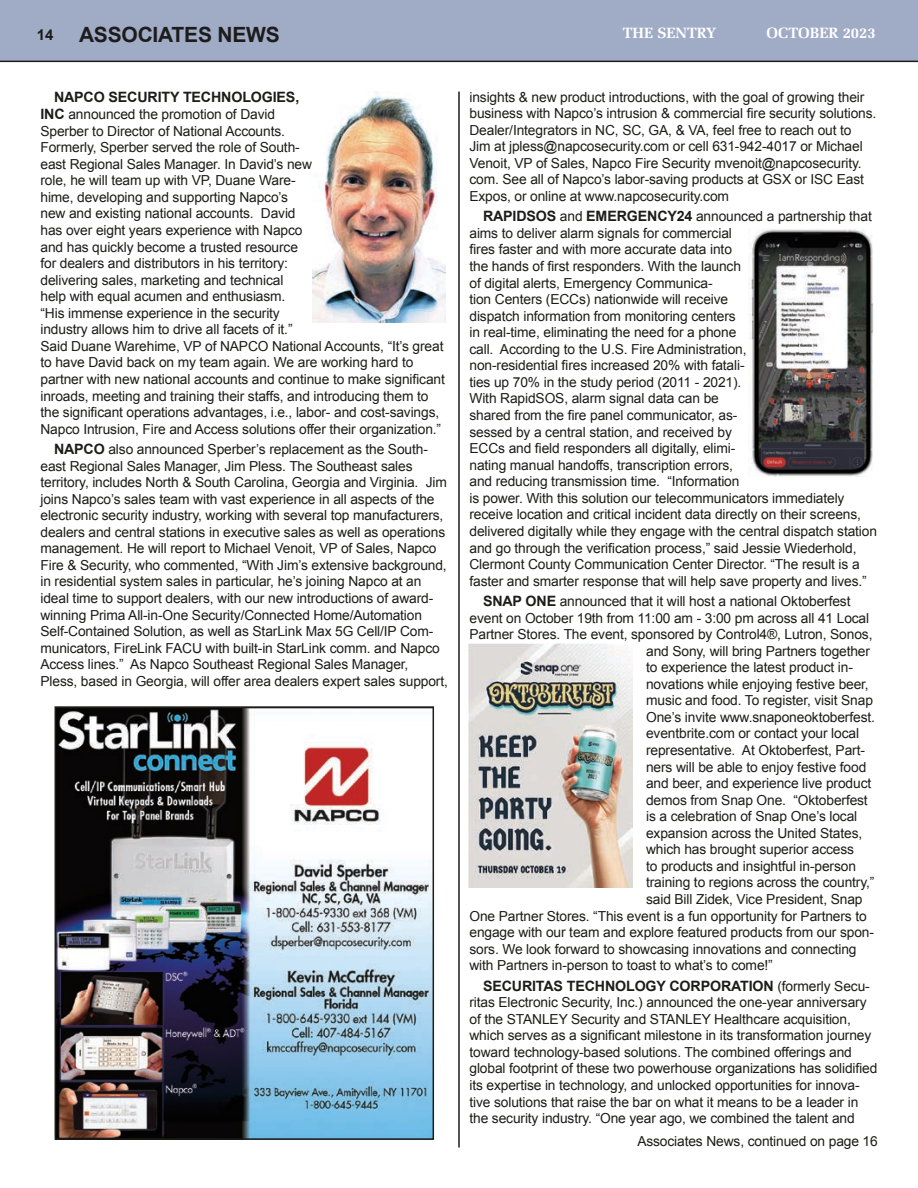
<style>
.page{position:relative;width:918px;height:1188px;background:#fff}
.page>*{position:absolute;margin:0;border:0;box-sizing:border-box;transform-origin:0 0}
.t1{font:700 21px "Arial";letter-spacing:-.01em;color:#1c1c1a}
.t2{font:700 15px "Zapf Elliptical 711 BT";color:#fff}
.t3{font:700 14.25px "Arial";letter-spacing:-.01em;color:#1c1c1a}
.t4{font:13.8px/16.5px "Arial";letter-spacing:-.01em;color:#1c1c1a}
.s1{font-size:15px}
.s2{font-weight:700;font-size:14.25px}
.s3{font-weight:400;font-size:13.8px}
</style>
<div class="page">
<div style="left:0;top:0;width:918px;height:62px;background:#a0abc6"></div>
<hr style="left:0;top:61px;width:918px;height:1px;background:#1c1c1a">
<hr style="left:458px;top:92px;width:2px;height:1056px;background:#1c1c1a">
<img style="left:58px;top:709px;width:373px;height:428px">
<div style="left:55px;top:706px;width:379px;height:434px;border:2px solid #1c1c1a"></div>
<img style="left:748px;top:229px;width:125px;height:247px">
<img style="left:313px;top:92px;width:133px;height:230px">
<img style="left:469px;top:644px;width:164px;height:244px">
<h1 class="t1" style="left:37px;top:21px;width:244px"><span class="s1">14</span> ASSOCIATES NEWS</h1>
<p class="t2" style="left:623px;top:24px;width:95px">THE SENTRY</p>
<p class="t2" style="left:767px;top:24px;width:111px">OCTOBER 2023</p>
<p class="t3" style="left:54px;top:87px;width:247px">NAPCO SECURITY TECHNOLOGIES,</p>
<p class="t4" style="left:40px;top:106px;width:406px"><span class="s2">INC</span> announced the promotion of David<br>Sperber to Director of National Accounts.<br>Formerly, Sperber served the role of South-<br>east Regional Sales Manager. In David’s new<br>role, he will team up with VP, Duane Ware-<br>hime, developing and supporting Napco’s<br>new and existing national accounts. David<br>has over eight years experience with Napco<br>and has quickly become a trusted resource<br>for dealers and distributors in his territory:<br>delivering sales, marketing and technical<br>help with equal acumen and enthusiasm.<br>“His immense experience in the security<br>industry allows him to drive all facets of it.”<br>Said Duane Warehime, VP of NAPCO National Accounts, “It’s great to have David back on my team again. We are working hard to partner with new national accounts and continue to make significant inroads, meeting and training their staffs, and introducing them to the significant operations advantages, i.e., labor- and cost-savings, Napco Intrusion, Fire and Access solutions offer their organization.”</p>
<p class="t4" style="left:40px;top:441px;width:409px;text-indent:14px"><span class="s2">NAPCO</span> also announced Sperber’s replacement as the South&shy;east Regional Sales Manager, Jim Pless. The Southeast sales territory, includes North &amp; South Carolina, Georgia and Virginia. Jim joins Napco’s sales team with vast experience in all aspects of the electronic security industry, working with several top manufacturers, dealers and central stations in executive sales as well as operations management. He will report to Michael Venoit, VP of Sales, Napco Fire &amp; Security, who commented, “With Jim’s extensive background, in residential system sales in particular, he’s joining Napco at an ideal time to support dealers, with our new introductions of award&shy;winning Prima All-in-One Security/Connected Home/Automation Self-Contained Solution, as well as StarLink Max 5G Cell/IP Com&shy;municators, FireLink FACU with built-in StarLink comm. and Napco Access lines.” As Napco Southeast Regional Sales Manager, Pless, based in Georgia, will offer area dealers expert sales support,</p>
<p class="t4" style="left:470px;top:89px;width:408px">insights &amp; new product introductions, with the goal of growing their business with Napco’s intrusion &amp; commercial fire security solutions.<br>Dealer/Integrators in NC, SC, GA, &amp; VA, feel free to reach out to<br>Jim at jpless@napcosecurity.com or cell 631-942-4017 or Michael Venoit, VP of Sales, Napco Fire Security mvenoit@napcosecurity. com. See all of Napco’s labor-saving products at GSX or ISC East Expos, or online at www.napcosecurity.com</p>
<p class="t4" style="left:469px;top:208px;width:409px;text-indent:14px"><span class="s2">RAPIDSOS</span> and <span class="s2">EMERGENCY24</span> announced a partnership that aims to deliver alarm signals for commercial<br>fires faster and with more accurate data into<br>the hands of first responders. With the launch<br>of digital alerts, Emergency Communica-<br>tion Centers (ECCs) nationwide will receive<br>dispatch information from monitoring centers<br>in real-time, eliminating the need for a phone<br>call. According to the U.S. Fire Administration,<br>non-residential fires increased 20% with fatali-<br>ties up 70% in the study period (2011 - 2021).<br>With RapidSOS, alarm signal data can be<br>shared from the fire panel communicator, as-<br>sessed by a central station, and received by<br>ECCs and field responders all digitally, elimi-<br>nating manual handoffs, transcription errors,<br>and reducing transmission time. “Information<br>is power. With this solution our telecommunicators immediately receive location and critical incident data directly on their screens, delivered digitally while they engage with the central dispatch station and go through the verification process,” said Jessie Wiederhold, Clermont County Communication Center Director. “The result is a faster and smarter response that will help save property and lives.”</p>
<p class="t4" style="left:483px;top:593px;width:369px"><span class="s2">SNAP ONE</span> announced that it will host a national Oktoberfest</p>
<p class="t4" style="left:470px;top:610px;width:401px">event on October 19th from 11:00 am - 3:00 pm across all 41 Local</p>
<p class="t4" style="left:470px;top:626px;width:405px">Partner Stores. The event, sponsored by Control4®, Lutron, Sonos,</p>
<p class="t4" style="left:646px;top:643px;width:225px">and Sony, will bring Partners together</p>
<p class="t4" style="left:646px;top:659px;width:208px">to experience the latest product in-</p>
<p class="t4" style="left:646px;top:676px;width:224px">novations while enjoying festive beer,</p>
<p class="t4" style="left:646px;top:692px;width:228px">music and food. To register, visit Snap</p>
<p class="t4" style="left:646px;top:709px;width:230px">One’s invite www.snaponeoktoberfest.</p>
<p class="t4" style="left:646px;top:725px;width:214px">eventbrite.com or contact your local</p>
<p class="t4" style="left:646px;top:742px;width:220px">representative. At Oktoberfest, Part-</p>
<p class="t4" style="left:646px;top:759px;width:222px">ners will be able to enjoy festive food</p>
<p class="t4" style="left:646px;top:775px;width:227px">and beer, and experience live product</p>
<p class="t4" style="left:646px;top:792px;width:223px">demos from Snap One. “Oktoberfest</p>
<p class="t4" style="left:646px;top:808px;width:213px">is a celebration of Snap One’s local</p>
<p class="t4" style="left:646px;top:825px;width:218px">expansion across the United States,</p>
<p class="t4" style="left:646px;top:841px;width:210px">which has brought superior access</p>
<p class="t4" style="left:646px;top:858px;width:211px">to products and insightful in-person</p>
<p class="t4" style="left:646px;top:875px;width:230px">training to regions across the country,”</p>
<p class="t4" style="left:646px;top:891px;width:218px">said Bill Zidek, Vice President, Snap</p>
<p class="t4" style="left:469px;top:908px;width:399px">One Partner Stores. “This event is a fun opportunity for Partners to</p>
<p class="t4" style="left:469px;top:924px;width:406px">engage with our team and explore featured products from our spon-</p>
<p class="t4" style="left:470px;top:941px;width:389px">sors. We look forward to showcasing innovations and connecting</p>
<p class="t4" style="left:470px;top:957px;width:305px">with Partners in-person to toast to what’s to come!”</p>
<p class="t3" style="left:483px;top:976px;width:388px">SECURITAS TECHNOLOGY CORPORATION <span class="s3">(formerly Secu-</span></p>
<p class="t4" style="left:470px;top:994px;width:410px">ritas Electronic Security, Inc.) announced the one-year anniversary of the STANLEY Security and STANLEY Healthcare acquisition, which serves as a significant milestone in its transformation journey toward technology-based solutions. The combined offerings and global footprint of these two powerhouse organizations has solidified its expertise in technology, and unlocked opportunities for innova&shy;tive solutions that raise the bar on what it means to be a leader in the security industry. “One year ago, we combined the talent and</p>
<p class="t4" style="left:637px;top:1133px;width:242px">Associates News, continued on page 16</p>
</div>
